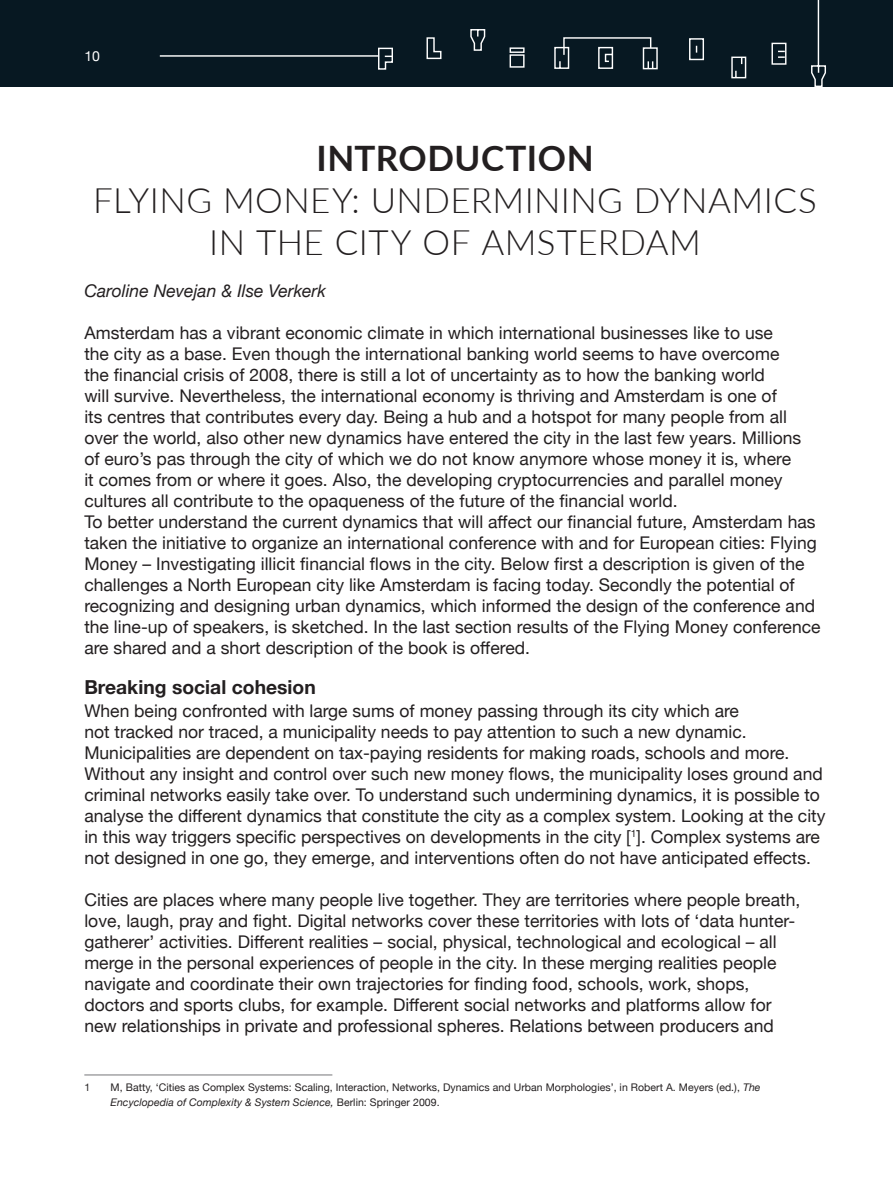
<style>
.page{position:relative;width:893px;height:1191px;background:#fff}
.page>*{position:absolute;margin:0;border:0;box-sizing:border-box;transform-origin:0 0}
.Subkop_1{font:300 35px/42px "Lato";letter-spacing:.015em;color:#231f20;text-align:center}
.Kop_1{font:700 35px "Lato";letter-spacing:.015em;color:#231f20}
.Tussenkop_1{font:700 19.25px "Helvetica Neue";color:#231f20}
.Bodytekst{font:17.5px/21px "Helvetica Neue";color:#231f20}
.Auteurs{font:italic 17.5px "Helvetica Neue";color:#231f20}
.t1{font:14px "Helvetica Neue";color:#fff}
.Voetnoot{font:10.5px/15.8px "Helvetica Neue";letter-spacing:.005em;color:#231f20}
.s1{font-style:italic}
</style>
<div class="page">
<hr style="left:84px;top:1074px;width:248px;height:1px;background:#757679">
<div style="left:0;top:0;width:893px;height:87px;background:#071822"></div>
<svg style="left:159px;top:0;width:667px;height:87px"></svg>
<p class="t1" style="left:84px;top:46px;width:17px">10</p>
<p class="Kop_1" style="left:316px;top:132px;width:279px">INTRODUCTION</p>
<p class="Subkop_1" style="left:93px;top:178px;width:725px">FLYING MONEY: UNDERMINING DYNAMICS<br>IN THE CITY OF AMSTERDAM</p>
<p class="Auteurs" style="left:84px;top:278px;width:243px">Caroline Nevejan &amp; Ilse Verkerk</p>
<p class="Bodytekst" style="left:84px;top:323px;width:718px">Amsterdam has a vibrant economic climate in which international businesses like to use the city as a base. Even though the international banking world seems to have overcome the financial crisis of 2008, there is still a lot of uncertainty as to how the banking world<br>will survive. Nevertheless, the international economy is thriving and Amsterdam is one of<br>its centres that contributes every day. Being a hub and a hotspot for many people from all over the world, also other new dynamics have entered the city in the last few years. Millions of euro’s pas through the city of which we do not know anymore whose money it is, where it comes from or where it goes. Also, the developing cryptocurrencies and parallel money cultures all contribute to the opaqueness of the future of the financial world.</p>
<p class="Bodytekst" style="left:84px;top:512px;width:738px">To better understand the current dynamics that will affect our financial future, Amsterdam has taken the initiative to organize an international conference with and for European cities: Flying Money – Investigating illicit financial flows in the city. Below first a description is given of the challenges a North European city like Amsterdam is facing today. Secondly the potential of recognizing and designing urban dynamics, which informed the design of the conference and the line-up of speakers, is sketched. In the last section results of the Flying Money conference are shared and a short description of the book is offered.</p>
<p class="Tussenkop_1" style="left:84px;top:672px;width:233px">Breaking social cohesion</p>
<p class="Bodytekst" style="left:84px;top:701px;width:743px">When being confronted with large sums of money passing through its city which are<br>not tracked nor traced, a municipality needs to pay attention to such a new dynamic.<br>Municipalities are dependent on tax-paying residents for making roads, schools and more.<br>Without any insight and control over such new money flows, the municipality loses ground and criminal networks easily take over. To understand such undermining dynamics, it is possible to analyse the different dynamics that constitute the city as a complex system. Looking at the city in this way triggers specific perspectives on developments in the city [<sup>1</sup>]. Complex systems are not designed in one go, they emerge, and interventions often do not have anticipated effects.</p>
<p class="Bodytekst" style="left:84px;top:890px;width:717px">Cities are places where many people live together. They are territories where people breath, love, laugh, pray and fight. Digital networks cover these territories with lots of ‘data hunter&shy;gatherer’ activities. Different realities – social, physical, technological and ecological – all merge in the personal experiences of people in the city. In these merging realities people navigate and coordinate their own trajectories for finding food, schools, work, shops, doctors and sports clubs, for example. Different social networks and platforms allow for new relationships in private and professional spheres. Relations between producers and</p>
<p class="Voetnoot" style="left:84px;top:1079px;width:7px">1</p>
<p class="Voetnoot" style="left:111px;top:1079px;width:651px">M, Batty, ‘Cities as Complex Systems: Scaling, Interaction, Networks, Dynamics and Urban Morphologies’, in Robert A. Meyers (ed.), <span class="s1">The<br>Encyclopedia of Complexity &amp; System Science,</span> Berlin: Springer 2009.</p>
</div>
